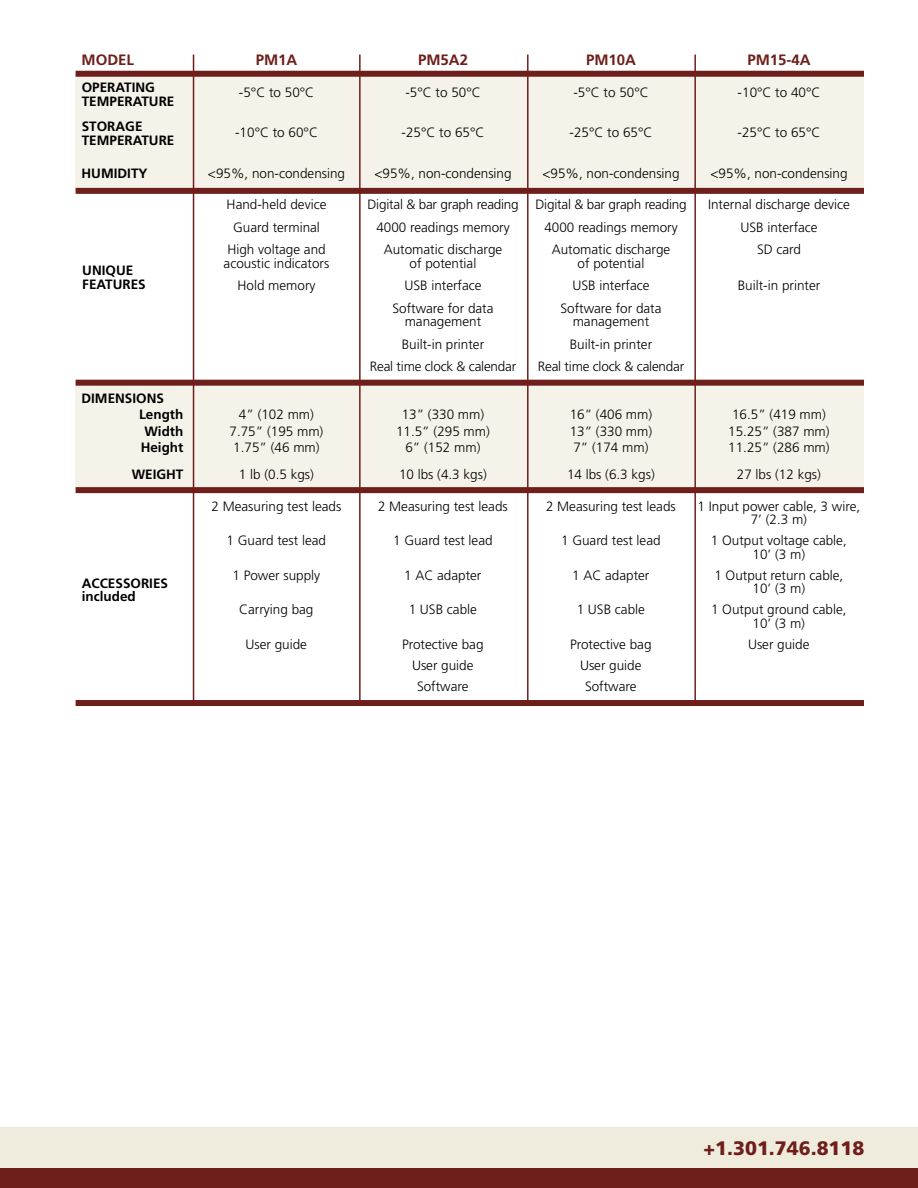
<style>
.page{position:relative;width:918px;height:1188px;background:#fff}
.page>*{position:absolute;margin:0;border:0;box-sizing:border-box;transform-origin:0 0}
.t1{font:900 19.5px "Frutiger";color:#6e1f1b}
.t2{font:700 15px "Frutiger";color:#6e1f1b}
.t3{font:300 13.5px/13.5px "Frutiger";color:#000;text-align:center}
.t4{font:700 13.5px/13.5px "Frutiger";color:#000}
</style>
<div class="page">
<div style="left:0;top:1127px;width:918px;height:47px;background:#f0ecdd"></div>
<div style="left:0;top:1169px;width:918px;height:19px;background:#6e1f1b"></div>
<div style="left:76px;top:74px;width:788px;height:116px;background:#f5f2e9"></div>
<div style="left:76px;top:382px;width:788px;height:108px;background:#f5f2e9"></div>
<div style="left:76px;top:71px;width:788px;height:6px;background:#6e1f1b"></div>
<div style="left:76px;top:188px;width:788px;height:6px;background:#6e1f1b"></div>
<div style="left:76px;top:380px;width:788px;height:6px;background:#6e1f1b"></div>
<div style="left:76px;top:487px;width:788px;height:6px;background:#6e1f1b"></div>
<div style="left:76px;top:700px;width:788px;height:6px;background:#6e1f1b"></div>
<hr style="left:193px;top:55px;width:1px;height:648px;background:#6e1f1b">
<hr style="left:359px;top:55px;width:2px;height:648px;background:#6e1f1b">
<hr style="left:527px;top:55px;width:2px;height:648px;background:#6e1f1b">
<hr style="left:694px;top:55px;width:2px;height:648px;background:#6e1f1b">
<p class="t2" style="left:82px;top:51px;width:54px">MODEL</p>
<p class="t2" style="left:256px;top:51px;width:43px">PM1A</p>
<p class="t2" style="left:418px;top:51px;width:52px">PM5A2</p>
<p class="t2" style="left:586px;top:51px;width:52px">PM10A</p>
<p class="t2" style="left:747px;top:51px;width:65px">PM15-4A</p>
<p class="t3" style="left:239px;top:85px;width:77px">-5°C to 50°C</p>
<p class="t3" style="left:405px;top:85px;width:77px">-5°C to 50°C</p>
<p class="t3" style="left:573px;top:85px;width:77px">-5°C to 50°C</p>
<p class="t3" style="left:738px;top:85px;width:84px">-10°C to 40°C</p>
<p class="t3" style="left:235px;top:126px;width:84px">-10°C to 60°C</p>
<p class="t3" style="left:402px;top:126px;width:84px">-25°C to 65°C</p>
<p class="t3" style="left:570px;top:126px;width:84px">-25°C to 65°C</p>
<p class="t3" style="left:738px;top:126px;width:84px">-25°C to 65°C</p>
<p class="t4" style="left:82px;top:166px;width:68px">HUMIDITY</p>
<p class="t3" style="left:208px;top:166px;width:139px">&lt;95%, non-condensing</p>
<p class="t3" style="left:374px;top:166px;width:139px">&lt;95%, non-condensing</p>
<p class="t3" style="left:542px;top:166px;width:139px">&lt;95%, non-condensing</p>
<p class="t3" style="left:710px;top:166px;width:139px">&lt;95%, non-condensing</p>
<p class="t3" style="left:227px;top:198px;width:101px">Hand-held device</p>
<p class="t3" style="left:368px;top:198px;width:321px">Digital &amp; bar graph reading Digital &amp; bar graph reading</p>
<p class="t3" style="left:708px;top:198px;width:143px">Internal discharge device</p>
<p class="t3" style="left:233px;top:220px;width:88px">Guard terminal</p>
<p class="t3" style="left:376px;top:220px;width:135px">4000 readings memory</p>
<p class="t3" style="left:544px;top:220px;width:135px">4000 readings memory</p>
<p class="t3" style="left:740px;top:220px;width:79px">USB interface</p>
<p class="t3" style="left:227px;top:243px;width:100px">High voltage and</p>
<p class="t3" style="left:384px;top:243px;width:120px">Automatic discharge</p>
<p class="t3" style="left:552px;top:243px;width:120px">Automatic discharge</p>
<p class="t3" style="left:757px;top:243px;width:46px">SD card</p>
<p class="t3" style="left:224px;top:256px;width:107px">acoustic indicators</p>
<p class="t3" style="left:410px;top:256px;width:68px">of potential</p>
<p class="t3" style="left:578px;top:256px;width:68px">of potential</p>
<p class="t3" style="left:238px;top:279px;width:80px">Hold memory</p>
<p class="t3" style="left:404px;top:279px;width:79px">USB interface</p>
<p class="t3" style="left:572px;top:279px;width:79px">USB interface</p>
<p class="t3" style="left:738px;top:279px;width:84px">Built-in printer</p>
<p class="t3" style="left:392px;top:301px;width:103px">Software for data</p>
<p class="t3" style="left:560px;top:301px;width:103px">Software for data</p>
<p class="t3" style="left:405px;top:315px;width:78px">management</p>
<p class="t3" style="left:573px;top:315px;width:78px">management</p>
<p class="t3" style="left:402px;top:337px;width:84px">Built-in printer</p>
<p class="t3" style="left:570px;top:337px;width:84px">Built-in printer</p>
<p class="t3" style="left:370px;top:360px;width:148px">Real time clock &amp; calendar</p>
<p class="t3" style="left:538px;top:360px;width:148px">Real time clock &amp; calendar</p>
<p class="t4" style="left:139px;top:390px;width:46px;line-height:16.5px;text-indent:-58px">DIMENSIONS<br>Length</p>
<p class="t4" style="left:82px;top:81px;width:94px">OPERATING<br>TEMPERATURE</p>
<p class="t4" style="left:82px;top:120px;width:94px">STORAGE<br>TEMPERATURE</p>
<p class="t4" style="left:82px;top:264px;width:65px">UNIQUE<br>FEATURES</p>
<p class="t3" style="left:239px;top:408px;width:77px">4” (102 mm)</p>
<p class="t3" style="left:402px;top:408px;width:84px">13” (330 mm)</p>
<p class="t3" style="left:570px;top:408px;width:84px">16” (406 mm)</p>
<p class="t3" style="left:732px;top:408px;width:95px">16.5” (419 mm)</p>
<p class="t4" style="left:144px;top:424px;width:41px">Width</p>
<p class="t3" style="left:230px;top:424px;width:95px">7.75” (195 mm)</p>
<p class="t3" style="left:396px;top:424px;width:95px">11.5” (295 mm)</p>
<p class="t3" style="left:570px;top:424px;width:84px">13” (330 mm)</p>
<p class="t3" style="left:728px;top:424px;width:103px">15.25” (387 mm)</p>
<p class="t4" style="left:141px;top:441px;width:44px">Height</p>
<p class="t3" style="left:233px;top:441px;width:88px">1.75” (46 mm)</p>
<p class="t3" style="left:405px;top:441px;width:77px">6” (152 mm)</p>
<p class="t3" style="left:573px;top:441px;width:77px">7” (174 mm)</p>
<p class="t3" style="left:728px;top:441px;width:103px">11.25” (286 mm)</p>
<p class="t4" style="left:132px;top:468px;width:53px">WEIGHT</p>
<p class="t3" style="left:239px;top:468px;width:77px">1 lb (0.5 kgs)</p>
<p class="t3" style="left:399px;top:468px;width:89px">10 lbs (4.3 kgs)</p>
<p class="t3" style="left:567px;top:468px;width:89px">14 lbs (6.3 kgs)</p>
<p class="t3" style="left:737px;top:468px;width:86px">27 lbs (12 kgs)</p>
<p class="t3" style="left:212px;top:499px;width:131px">2 Measuring test leads</p>
<p class="t3" style="left:378px;top:499px;width:131px">2 Measuring test leads</p>
<p class="t3" style="left:546px;top:499px;width:131px">2 Measuring test leads</p>
<p class="t3" style="left:698px;top:499px;width:164px">1 Input power cable, 3 wire,<br>7’ (2.3 m)</p>
<p class="t3" style="left:227px;top:534px;width:101px">1 Guard test lead</p>
<p class="t3" style="left:393px;top:534px;width:101px">1 Guard test lead</p>
<p class="t3" style="left:561px;top:534px;width:101px">1 Guard test lead</p>
<p class="t3" style="left:711px;top:534px;width:137px">1 Output voltage cable,<br>10’ (3 m)</p>
<p class="t3" style="left:232px;top:568px;width:89px">1 Power supply</p>
<p class="t3" style="left:404px;top:568px;width:79px">1 AC adapter</p>
<p class="t3" style="left:572px;top:568px;width:79px">1 AC adapter</p>
<p class="t3" style="left:714px;top:568px;width:131px">1 Output return cable,<br>10’ (3 m)</p>
<p class="t3" style="left:239px;top:603px;width:76px">Carrying bag</p>
<p class="t3" style="left:409px;top:603px;width:70px">1 USB cable</p>
<p class="t3" style="left:577px;top:603px;width:70px">1 USB cable</p>
<p class="t3" style="left:711px;top:603px;width:137px">1 Output ground cable,<br>10’ (3 m)</p>
<p class="t3" style="left:246px;top:637px;width:63px">User guide</p>
<p class="t3" style="left:402px;top:637px;width:83px">Protective bag</p>
<p class="t3" style="left:570px;top:637px;width:83px">Protective bag</p>
<p class="t3" style="left:748px;top:637px;width:63px">User guide</p>
<p class="t3" style="left:412px;top:658px;width:63px">User guide</p>
<p class="t3" style="left:580px;top:658px;width:63px">User guide</p>
<p class="t3" style="left:417px;top:679px;width:53px">Software</p>
<p class="t3" style="left:585px;top:679px;width:53px">Software</p>
<p class="t4" style="left:82px;top:576px;width:88px">ACCESSORIES included</p>
<h1 class="t1" style="left:704px;top:1136px;width:162px">+1.301.746.8118</h1>
</div>
